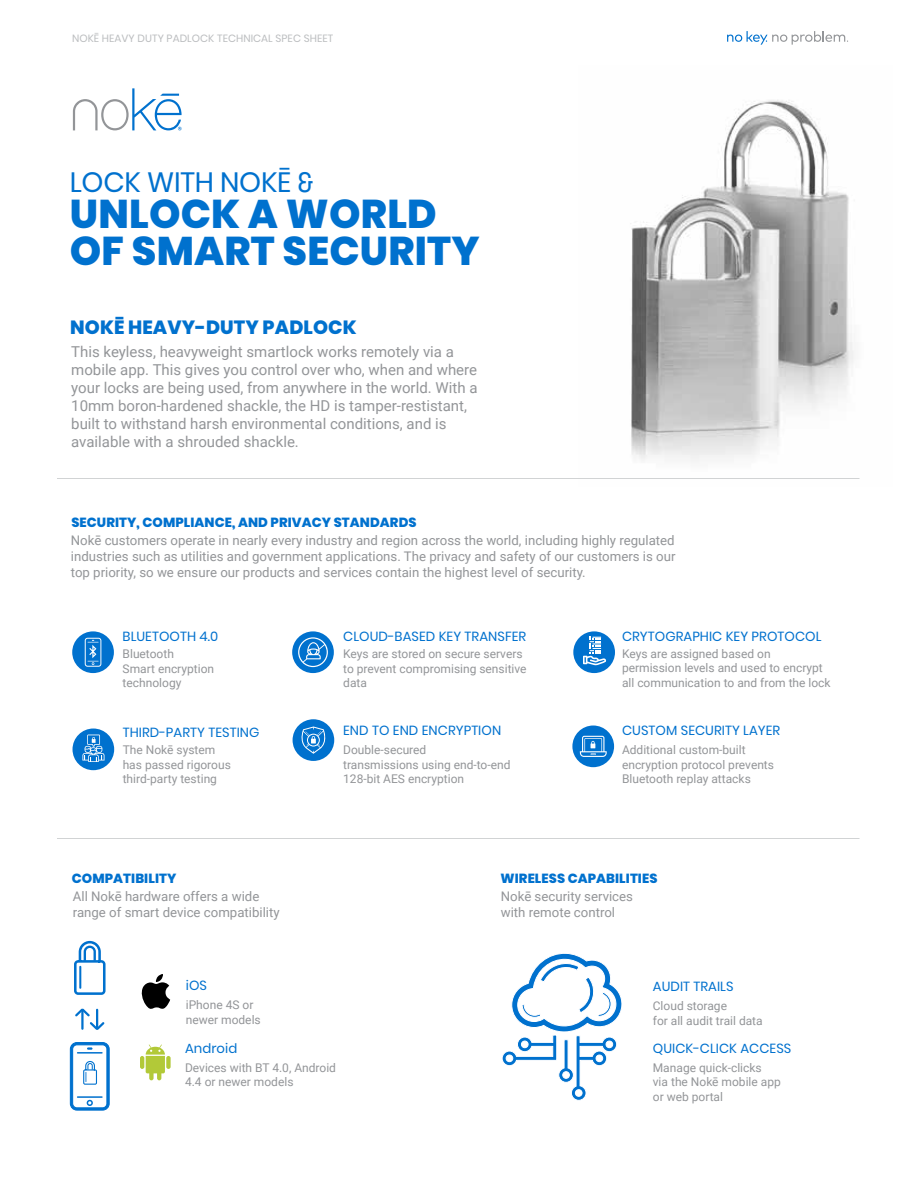
<style>
.page{position:relative;width:918px;height:1188px;background:#fff}
.page>*{position:absolute;margin:0;border:0;box-sizing:border-box;transform-origin:0 0}
.t1{font:800 40.05px/36.8px "Poppins";letter-spacing:.005em;color:#0071ce}
.t2{font:27.9px "Poppins";letter-spacing:-.01em;color:#0071ce}
.t3{font:800 19.05px "Poppins";letter-spacing:.005em;color:#0071ce}
.t4{font:15px/18px "Roboto";color:#939598}
.t5{font:13.2px/15.9px "Roboto";color:#939598}
.t6{font:13.2px "Poppins";letter-spacing:.005em;color:#0071ce}
.t7{font:800 13.2px "Poppins";letter-spacing:.005em;color:#0071ce}
.t8{font:12px/14.4px "Roboto";color:#939598}
.t9{font:10.5px "Poppins";letter-spacing:.005em;color:#bcbec0}
.s1{font-family:"Archivo Narrow"}
</style>
<div class="page">
<img style="left:631px;top:100px;width:223px;height:362px">
<svg style="left:73px;top:88px;width:109px;height:42px"></svg>
<hr style="left:57px;top:838px;width:803px;height:1px;background:#d1d3d4">
<hr style="left:57px;top:478px;width:803px;height:1px;background:#d1d3d4">
<svg style="left:727px;top:31px;width:121px;height:14px"></svg>
<div style="left:72px;top:631px;width:42px;height:42px;background:#0071ce;border-radius:50%"></div>
<svg style="left:85px;top:638px;width:16px;height:29px"></svg>
<div style="left:292px;top:631px;width:42px;height:42px;background:#0071ce;border-radius:50%"></div>
<svg style="left:298px;top:637px;width:30px;height:30px"></svg>
<div style="left:293px;top:719px;width:41px;height:42px;background:#0071ce;border-radius:50%"></div>
<svg style="left:301px;top:727px;width:25px;height:27px"></svg>
<div style="left:573px;top:631px;width:42px;height:42px;background:#0071ce;border-radius:50%"></div>
<svg style="left:583px;top:637px;width:23px;height:28px"></svg>
<div style="left:572px;top:726px;width:42px;height:41px;background:#0071ce;border-radius:50%"></div>
<div style="left:73px;top:729px;width:41px;height:41px;background:#0071ce;border-radius:50%"></div>
<svg style="left:141px;top:974px;width:29px;height:35px"></svg>
<svg style="left:140px;top:1044px;width:31px;height:37px"></svg>
<svg style="left:502px;top:953px;width:120px;height:148px"></svg>
<svg style="left:75px;top:1008px;width:30px;height:22px"></svg>
<svg style="left:82px;top:735px;width:23px;height:27px"></svg>
<svg style="left:580px;top:736px;width:27px;height:21px"></svg>
<svg style="left:74px;top:941px;width:32px;height:54px"></svg>
<svg style="left:69px;top:1042px;width:41px;height:69px"></svg>
<p class="t9" style="left:72px;top:33px;width:263px">NOKĒ HEAVY DUTY PADLOCK TECHNICAL SPEC SHEET</p>
<h2 class="t2" style="left:70px;top:166px;width:245px">LOCK WITH NOKĒ <span class="s1">&amp;</span></h2>
<h1 class="t1" style="left:70px;top:196px;width:411px">UNLOCK A WORLD<br>OF SMART SECURITY</h1>
<h3 class="t3" style="left:70px;top:316px;width:288px">NOKĒ HEAVY-DUTY PADLOCK</h3>
<p class="t4" style="left:71px;top:342px;width:408px">This keyless, heavyweight smartlock works remotely via a mobile app. This gives you control over who, when and where your locks are being used, from anywhere in the world. With a 10mm boron-hardened shackle, the HD is tamper-restistant, built to withstand harsh environmental conditions, and is available with a shrouded shackle.</p>
<p class="t7" style="left:71px;top:515px;width:347px">SECURITY, COMPLIANCE, AND PRIVACY STANDARDS</p>
<p class="t5" style="left:71px;top:532px;width:606px;text-align:justify">Nokē customers operate in nearly every industry and region across the world, including highly regulated industries such as utilities and government applications. The privacy and safety of our customers is our top priority, so we ensure our products and services contain the highest level of security.</p>
<p class="t6" style="left:123px;top:629px;width:97px">BLUETOOTH 4.0</p>
<p class="t6" style="left:343px;top:629px;width:185px">CLOUD-BASED KEY TRANSFER</p>
<p class="t6" style="left:622px;top:628px;width:201px">CRYTOGRAPHIC KEY PROTOCOL</p>
<p class="t8" style="left:123px;top:646px;width:93px">Bluetooth<br>Smart encryption technology</p>
<p class="t8" style="left:343px;top:646px;width:185px">Keys are stored on secure servers to prevent compromising sensitive data</p>
<p class="t8" style="left:622px;top:646px;width:210px">Keys are assigned based on permission levels and used to encrypt all communication to and from the lock</p>
<p class="t6" style="left:123px;top:725px;width:138px">THIRD-PARTY TESTING</p>
<p class="t6" style="left:343px;top:723px;width:159px">END TO END ENCRYPTION</p>
<p class="t6" style="left:622px;top:723px;width:160px">CUSTOM SECURITY LAYER</p>
<p class="t8" style="left:123px;top:742px;width:110px">The Nokē system has passed rigorous third-party testing</p>
<p class="t8" style="left:343px;top:742px;width:169px">Double-secured<br>transmissions using end-to-end<br>128-bit AES encryption</p>
<p class="t8" style="left:622px;top:742px;width:154px">Additional custom-built encryption protocol prevents<br>Bluetooth replay attacks</p>
<p class="t7" style="left:72px;top:871px;width:106px">COMPATIBILITY</p>
<p class="t5" style="left:73px;top:888px;width:208px">All Nokē hardware offers a wide range of smart device compatibility</p>
<p class="t7" style="left:501px;top:871px;width:158px">WIRELESS CAPABILITIES</p>
<p class="t5" style="left:501px;top:888px;width:134px">Nokē security services with remote control</p>
<p class="t6" style="left:186px;top:978px;width:23px">iOS</p>
<p class="t6" style="left:653px;top:979px;width:82px">AUDIT TRAILS</p>
<p class="t8" style="left:186px;top:997px;width:76px">iPhone 4S or newer models</p>
<p class="t8" style="left:653px;top:998px;width:111px">Cloud storage<br>for all audit trail data</p>
<p class="t6" style="left:185px;top:1040px;width:54px">Android</p>
<p class="t6" style="left:653px;top:1041px;width:140px">QUICK-CLICK ACCESS</p>
<p class="t8" style="left:185px;top:1060px;width:152px">Devices with BT 4.0, Android<br>4.4 or newer models</p>
<p class="t8" style="left:653px;top:1060px;width:130px">Manage quick-clicks<br>via the Nokē mobile app or web portal</p>
</div>
